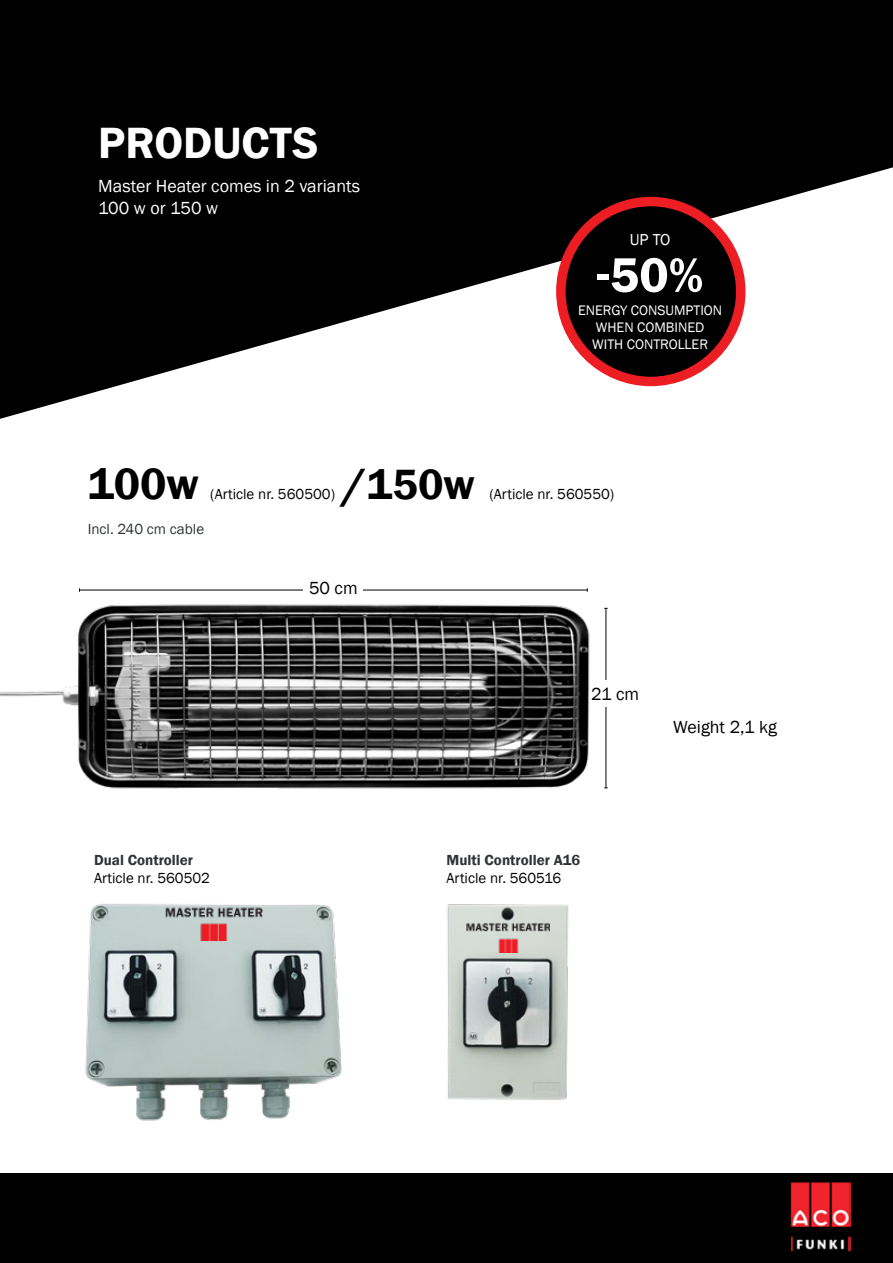
<style>
.page{position:relative;width:893px;height:1263px;background:#fff}
.page>*{position:absolute;margin:0;border:0;box-sizing:border-box;transform-origin:0 0}
.t1{font:600 50.4px "Franklin Gothic";color:#fff}
.t2{font:600 45px "Franklin Gothic";color:#fff}
.t3{font:600 45px "Franklin Gothic";color:#000}
.t4{font:600 43.5px "Franklin Gothic";color:#000}
.t5{font:18px/21.6px "Franklin Gothic";color:#fff}
.t6{font:18px "Franklin Gothic";color:#000}
.t7{font:16.2px "Franklin Gothic";color:#fff}
.t8{font:15px "Franklin Gothic";color:#000}
.t9{font:600 15px "Franklin Gothic";color:#2f3337}
.t10{font:15px "Franklin Gothic";color:#2f3337}
.t11{font:14.25px/17px "Franklin Gothic";color:#fff;text-align:center}
.s1{font-size:45px}
</style>
<div class="page">
<svg style="left:0;top:24px;width:893px;height:395px;fill:#000"></svg>
<img style="left:0;top:588px;width:608px;height:201px">
<img style="left:447px;top:904px;width:122px;height:196px">
<img style="left:85px;top:904px;width:256px;height:217px">
<div style="left:561px;top:202px;width:180px;height:179px;background:#000;border-radius:50%"></div>
<div style="left:556px;top:197px;width:189px;height:189px;border:9px solid #ed1d24;border-radius:50%"></div>
<hr style="left:79px;top:590px;width:508px;height:1px;background:#000">
<div style="left:304px;top:581px;width:59px;height:20px;background:#fff"></div>
<hr style="left:606px;top:608px;width:1px;height:180px;background:#000">
<div style="left:591px;top:680px;width:52px;height:27px;background:#fff"></div>
<img style="left:165px;top:904px;width:97px;height:20px">
<img style="left:466px;top:918px;width:84px;height:34px">
<img style="left:154px;top:924px;width:118px;height:16px">
<div style="left:0;top:1174px;width:893px;height:89px;background:#000"></div>
<div style="left:0;top:0;width:893px;height:24px;background:#000"></div>
<img style="left:790px;top:1182px;width:60px;height:70px">
<h2 class="t2" style="left:98px;top:115px;width:222px">PRODUCTS</h2>
<p class="t5" style="left:98px;top:176px;width:263px">Master Heater comes in 2 variants<br>100 w or 150 w</p>
<p class="t7" style="left:630px;top:229px;width:42px">UP TO</p>
<h1 class="t1" style="left:597px;top:244px;width:108px">-50%</h1>
<p class="t11" style="left:578px;top:302px;width:146px">ENERGY CONSUMPTION<br>WHEN COMBINED<br>WITH CONTROLLER</p>
<h2 class="t3" style="left:88px;top:456px;width:113px">100w</h2>
<h3 class="t4" style="left:343px;top:458px;width:134px"><span class="s1">/</span>150w</h3>
<p class="t8" style="left:210px;top:485px;width:126px">(Article nr. 560500)</p>
<p class="t10" style="left:88px;top:519px;width:118px">Incl. 240 cm cable</p>
<p class="t8" style="left:489px;top:485px;width:126px">(Article nr. 560550)</p>
<p class="t6" style="left:309px;top:577px;width:50px">50 cm</p>
<p class="t6" style="left:591px;top:683px;width:50px">21 cm</p>
<p class="t6" style="left:673px;top:716px;width:105px">Weight 2,1 kg</p>
<p class="t9" style="left:94px;top:851px;width:101px">Dual Controller</p>
<p class="t8" style="left:94px;top:869px;width:118px">Article nr. 560502</p>
<p class="t9" style="left:447px;top:851px;width:135px">Multi Controller A16</p>
<p class="t8" style="left:447px;top:869px;width:116px">Article nr. 560516</p>
</div>
